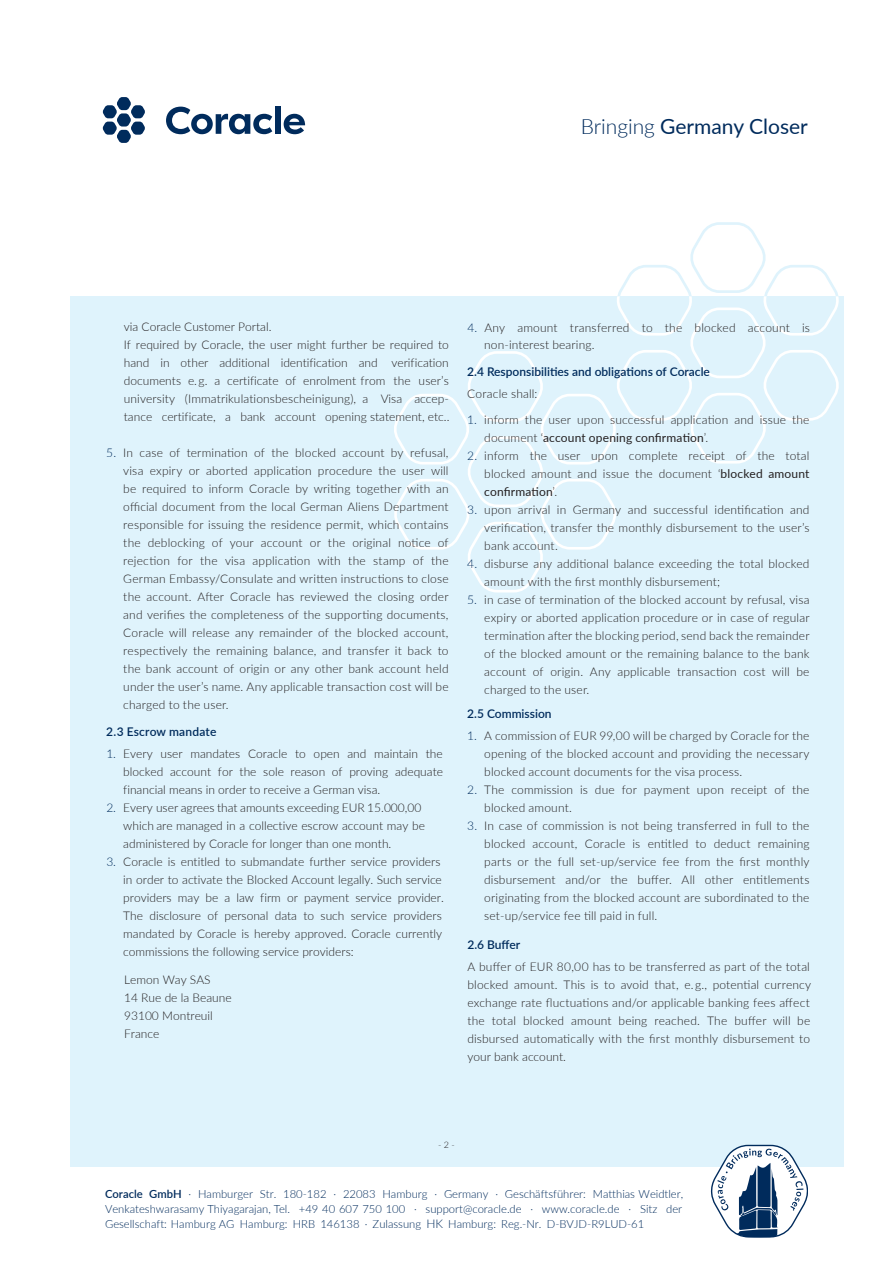
<style>
.page{position:relative;width:893px;height:1263px;background:#fff}
.page>*{position:absolute;margin:0;border:0;box-sizing:border-box;transform-origin:0 0}
.t1{font:21px "Lato";color:#002b5c}
.t2{font:300 12px/18px "Lato";color:#231f20;text-align:justify}
.t3{font:600 12px/22.2px "Lato";color:#002b5c}
.t4{font:300 11.25px/15px "Lato";color:#002b5c;text-align:justify}
.t5{font:300 9px "Lato";color:#231f20}
.s1{font-weight:300}
.s2{color:#002b5c}
.s3{font-weight:300;color:#231f20}
.s4{font-weight:400}
.s5{font-weight:600}
.s6{font-size:12px}
</style>
<div class="page">
<div style="left:70px;top:296px;width:774px;height:871px;background:#dff3fc"></div>
<svg style="left:711px;top:1145px;width:97px;height:92px"></svg>
<svg style="left:394px;top:222px;width:445px;height:370px"></svg>
<svg style="left:166px;top:107px;width:106px;height:27px"></svg>
<div style="left:275px;top:106px;width:6px;height:28px;background:#002b5c"></div>
<svg style="left:284px;top:114px;width:21px;height:20px"></svg>
<svg style="left:103px;top:97px;width:42px;height:46px"></svg>
<h1 class="t1" style="left:581px;top:111px;width:229px"><span class="s1">Bringing</span> Germany Closer</h1>
<p class="t2" style="left:124px;top:317px;width:327px;text-align:left">via Coracle Customer Portal.<br>If required by Coracle, the user might further be required to hand in other additional identification and verification documents e. g. a certificate of enrolment from the user’s university (Immatrikulationsbescheinigung), a Visa accep&shy;tance certificate, a bank account opening statement, etc..</p>
<p class="t2" style="left:123px;top:443px;width:327px;text-indent:-17px"><span class="s2">5.</span> In case of termination of the blocked account by refusal, visa expiry or aborted application procedure the user will be required to inform Coracle by writing together with an official document from the local German Aliens Department responsible for issuing the residence permit, which contains the deblocking of your account or the original notice of rejection for the visa application with the stamp of the German Embassy/Consulate and written instructions to close the account. After Coracle has reviewed the closing order and verifies the completeness of the supporting documents, Coracle will release any remainder of the blocked account, respectively the remaining balance, and transfer it back to the bank account of origin or any other bank account held under the user’s name. Any applicable transaction cost will be charged to the user.</p>
<p class="t3" style="left:106px;top:720px;width:112px">2.3 Escrow mandate</p>
<p class="t2" style="left:123px;top:744px;width:321px;text-indent:-17px"><span class="s2">1.</span> Every user mandates Coracle to open and maintain the blocked account for the sole reason of proving adequate financial means in order to receive a German visa.</p>
<p class="t2" style="left:123px;top:798px;width:303px;text-align:left;text-indent:-17px"><span class="s2">2.</span> Every user agrees that amounts exceeding EUR 15.000,00 which are managed in a collective escrow account may be administered by Coracle for longer than one month.</p>
<p class="t2" style="left:123px;top:852px;width:322px;text-align:left;text-indent:-17px"><span class="s2">3.</span> Coracle is entitled to submandate further service providers in order to activate the Blocked Account legally. Such service providers may be a law firm or payment service provider.<br>The disclosure of personal data to such service providers mandated by Coracle is hereby approved. Coracle currently commissions the following service providers:</p>
<p class="t2" style="left:124px;top:970px;width:109px;text-align:left">Lemon Way SAS<br>14 Rue de la Beaune<br>93100 Montreuil<br>France</p>
<p class="t2" style="left:467px;top:318px;width:344px"><span class="s2">4.</span> Any amount transferred to the blocked account is</p>
<p class="t2" style="left:484px;top:335px;width:112px">non-interest bearing.</p>
<p class="t3" style="left:467px;top:360px;width:244px">2.4 Responsibilities and obligations of Coracle<br><span class="s3">Coracle shall:</span></p>
<p class="t2" style="left:484px;top:410px;width:327px;text-indent:-17px"><span class="s2">1.</span> inform the user upon successful application and issue the document ‘<span class="s4">account opening confirmation</span>’.</p>
<p class="t2" style="left:484px;top:446px;width:327px;text-indent:-17px"><span class="s2">2.</span> inform the user upon complete receipt of the total blocked amount and issue the document ‘<span class="s4">blocked amount confirmation</span>’.</p>
<p class="t2" style="left:484px;top:500px;width:327px;text-indent:-17px"><span class="s2">3.</span> upon arrival in Germany and successful identification and verification, transfer the monthly disbursement to the user’s bank account.</p>
<p class="t2" style="left:484px;top:554px;width:327px;text-indent:-17px"><span class="s2">4.</span> disburse any additional balance exceeding the total blocked amount with the first monthly disbursement;</p>
<p class="t2" style="left:484px;top:590px;width:327px;text-indent:-17px"><span class="s2">5.</span> in case of termination of the blocked account by refusal, visa expiry or aborted application procedure or in case of regular termination after the blocking period, send back the remainder of the blocked amount or the remaining balance to the bank account of origin. Any applicable transaction cost will be charged to the user.</p>
<p class="t3" style="left:467px;top:702px;width:86px">2.5 Commission</p>
<p class="t2" style="left:484px;top:726px;width:327px;text-indent:-17px"><span class="s2">1.</span> A commission of EUR 99,00 will be charged by Coracle for the opening of the blocked account and providing the necessary blocked account documents for the visa process.</p>
<p class="t2" style="left:484px;top:780px;width:327px;text-indent:-17px"><span class="s2">2.</span> The commission is due for payment upon receipt of the blocked amount.</p>
<p class="t2" style="left:484px;top:816px;width:327px;text-indent:-17px"><span class="s2">3.</span> In case of commission is not being transferred in full to the blocked account, Coracle is entitled to deduct remaining parts or the full set-up/service fee from the first monthly disbursement and/or the buffer. All other entitlements originating from the blocked account are subordinated to the set-up/service fee till paid in full.</p>
<p class="t3" style="left:467px;top:933px;width:54px">2.6 Buffer</p>
<p class="t2" style="left:467px;top:957px;width:345px">A buffer of EUR 80,00 has to be transferred as part of the total blocked amount. This is to avoid that, e. g., potential currency exchange rate fluctuations and/or applicable banking fees affect the total blocked amount being reached. The buffer will be disbursed automatically with the first monthly disbursement to your bank account.</p>
<p class="t5" style="left:438px;top:1139px;width:18px">- 2 -</p>
<p class="t4" style="left:105px;top:1186px;width:580px"><span class="s5">Coracle GmbH</span> · Hamburger Str. 180-182 · 22083 Hamburg · Germany · Geschäftsführer: Matthias Weidtler, Venkateshwarasamy Thiyagarajan, Tel. +49 40 607 750 100 · support@coracle.de · www.coracle.de · Sitz der Gesellschaft: Hamburg AG Hamburg: HRB 146138 · Zulassung <span class="s6">HK</span> Hamburg: Reg.-Nr. D-BVJD-R9LUD-61</p>
</div>
